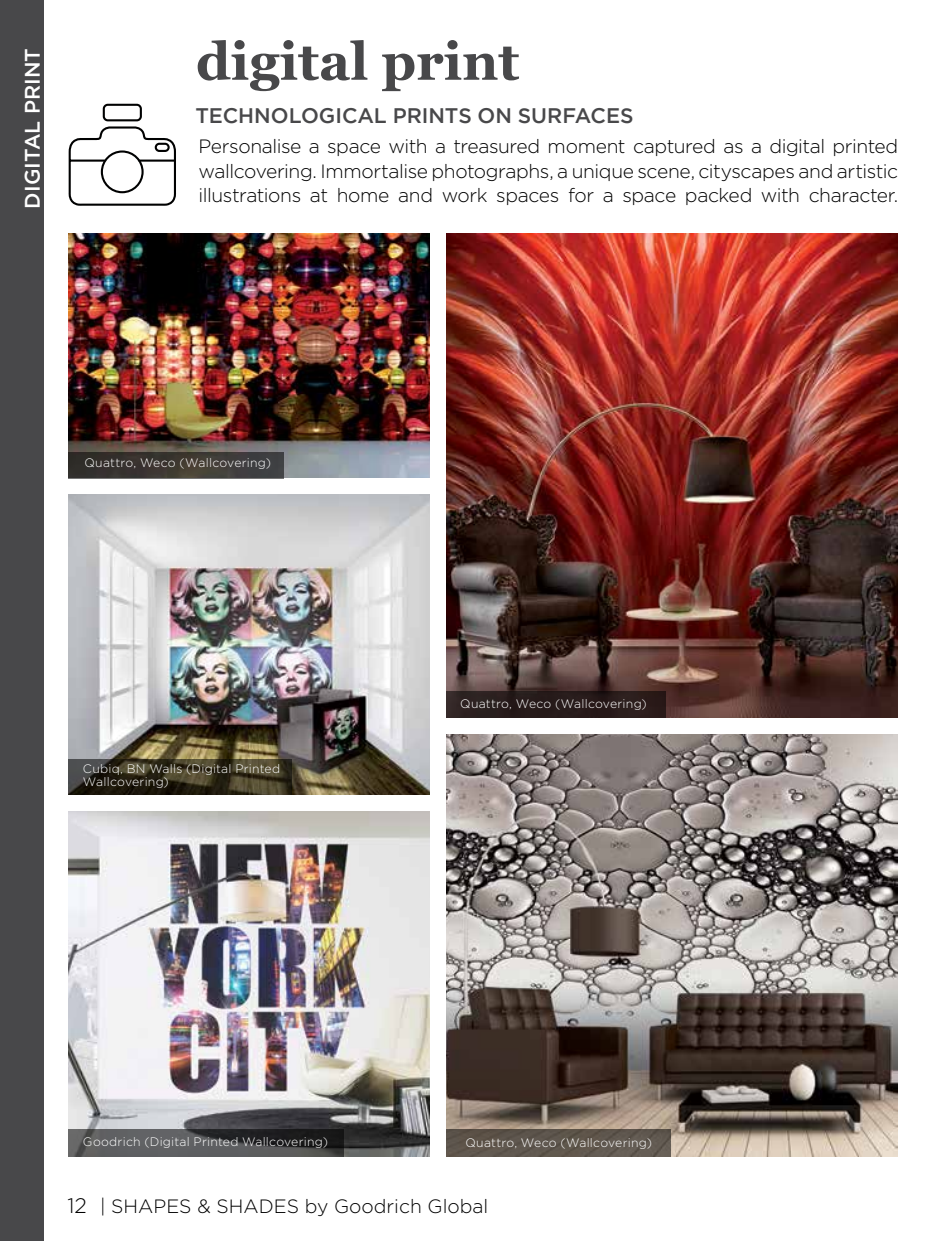
<style>
.page{position:relative;width:943px;height:1241px;background:#fff}
.page>*{position:absolute;margin:0;border:0;box-sizing:border-box;transform-origin:0 0}
.t1{font:700 52.5px "Georgia";color:#48484a}
.t2{font:500 21px "Gotham";color:#48484a}
.t3{font:500 21px "Gotham";color:#fff}
.t4{font:300 19.25px/24.5px "Gotham";letter-spacing:-.015em;color:#000;text-align:justify}
.t5{font:300 12.25px/12.2px "Gotham";letter-spacing:.015em;color:#fff}
.s1{font-size:21px}
</style>
<div class="page">
<img style="left:446px;top:233px;width:451px;height:923px">
<div style="left:0;top:0;width:44px;height:1240px;background:#48484a"></div>
<img style="left:69px;top:494px;width:361px;height:662px">
<div style="left:438px;top:691px;width:228px;height:26px;background:#291c1b"></div>
<svg style="left:68px;top:759px;width:224px;height:36px;background:#373121"></svg>
<svg style="left:68px;top:1128px;width:276px;height:28px;background:#4b4b4d"></svg>
<div style="left:446px;top:1129px;width:224px;height:27px;background:#5f564d"></div>
<img style="left:69px;top:233px;width:361px;height:245px">
<div style="left:53px;top:795px;width:393px;height:15px;background:#fff"></div>
<div style="left:440px;top:718px;width:462px;height:15px;background:#fff"></div>
<div style="left:430px;top:221px;width:16px;height:961px;background:#fff"></div>
<div style="left:68px;top:452px;width:215px;height:26px;background:linear-gradient(to right,#322c26,#454443)"></div>
<div style="left:103px;top:104px;width:39px;height:17px;border:2px solid #000101;border-radius:4px"></div>
<svg style="left:68px;top:126px;width:108px;height:80px"></svg>
<div style="left:101px;top:150px;width:43px;height:43px;border:2px solid #000101;border-radius:50%"></div>
<div style="left:155px;top:143px;width:15px;height:9px;border:2px solid #000101;border-radius:4px"></div>
<p class="t3" style="left:23px;top:208px;width:162px;rotate:-90deg">DIGITAL PRINT</p>
<h1 class="t1" style="left:196px;top:40px;width:325px">digital print</h1>
<p class="t2" style="left:195px;top:106px;width:439px">TECHNOLOGICAL PRINTS ON SURFACES</p>
<p class="t4" style="left:198px;top:135px;width:701px">Personalise a space with a treasured moment captured as a digital printed wallcovering. Immortalise photographs, a unique scene, cityscapes and artistic illustrations at home and work spaces for a space packed with character.</p>
<p class="t5" style="left:84px;top:457px;width:188px">Quattro, Weco (Wallcovering)</p>
<p class="t5" style="left:83px;top:763px;width:199px">Cubiq, BN Walls (Digital Printed<br>Wallcovering)</p>
<p class="t5" style="left:460px;top:698px;width:188px">Quattro, Weco (Wallcovering)</p>
<p class="t5" style="left:83px;top:1136px;width:246px">Goodrich (Digital Printed Wallcovering)</p>
<p class="t5" style="left:465px;top:1137px;width:188px">Quattro, Weco (Wallcovering)</p>
<p class="t4" style="left:67px;top:1194px;width:422px"><span class="s1">12</span> | SHAPES &amp; SHADES by Goodrich Global</p>
</div>
